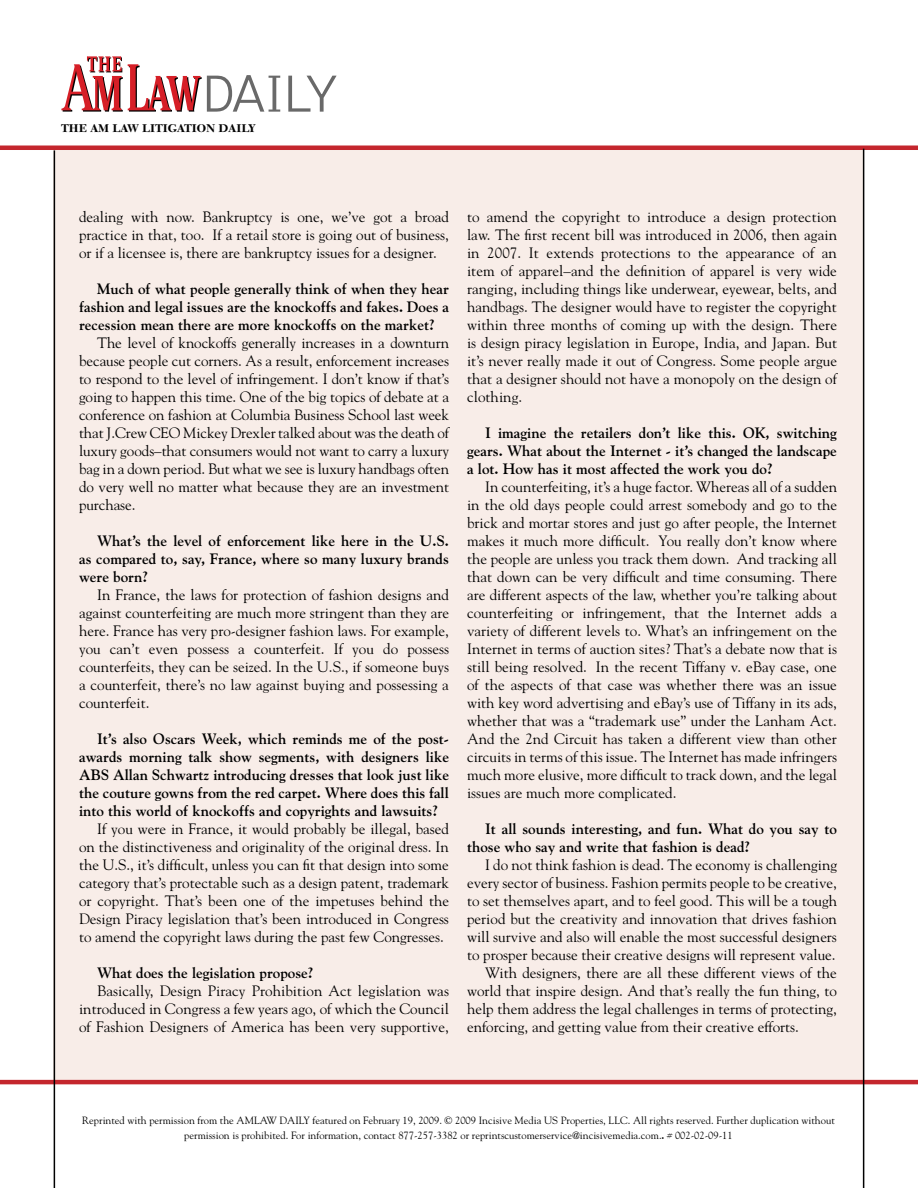
<style>
.page{position:relative;width:918px;height:1188px;background:#fff}
.page>*{position:absolute;margin:0;border:0;box-sizing:border-box;transform-origin:0 0}
.t1{font:300 54.15px "Bell Gothic";letter-spacing:-.09em;color:#696969}
.t2{font:15px/18px "Goudy";color:#000;text-align:justify}
.t3{font:700 15px/18px "Goudy";color:#000;text-align:justify}
.t4{font:300 12.15px "Bell Gothic";letter-spacing:-.1em;color:#000}
.t5{font:700 11.7px "New Caledonia";color:#000}
.t6{font:10.5px/15px "Goudy";color:#000;text-align:center}
.t7{font:8.1px "Myriad Pro";color:#000}
.s1{font-weight:700}
</style>
<div class="page">
<svg style="left:61px;top:56px;width:141px;height:56px"></svg>
<div style="left:54px;top:148px;width:810px;height:934px;background:#f8ede8"></div>
<hr style="left:0;top:146px;width:918px;height:4px;background:#c4262d">
<hr style="left:0;top:1080px;width:918px;height:4px;background:#c4262d">
<hr style="left:54px;top:150px;width:1px;height:1038px;background:#000">
<hr style="left:863px;top:149px;width:1px;height:1039px;background:#000">
<h1 class="t1" style="left:200px;top:65px;width:141px">DAILY</h1>
<p class="t5" style="left:61px;top:121px;width:196px">THE AM LAW LITIGATION DAILY</p>
<p class="t7" style="left:142px;top:209px;width:153px">When used in the header, doesn’t need a line</p>
<p class="t2" style="left:79px;top:208px;width:371px">dealing with now. Bankruptcy is one, we’ve got a broad practice in that, too. If a retail store is going out of business, or if a licensee is, there are bankruptcy issues for a designer.</p>
<p class="t3" style="left:79px;top:280px;width:371px;text-indent:18px">Much of what people generally think of when they hear fashion and legal issues are the knockoffs and fakes. Does a recession mean there are more knockoffs on the market?</p>
<p class="t2" style="left:79px;top:334px;width:372px;text-indent:18px">The level of knockoffs generally increases in a downturn because people cut corners. As a result, enforcement increases to respond to the level of infringement. I don’t know if that’s going to happen this time. One of the big topics of debate at a conference on fashion at Columbia Business School last week that J.Crew CEO Mickey Drexler talked about was the death of luxury goods–that consumers would not want to carry a luxury bag in a down period. But what we see is luxury handbags often do very well no matter what because they are an investment purchase.</p>
<p class="t3" style="left:79px;top:532px;width:371px;text-indent:18px">What’s the level of enforcement like here in the U.S. as compared to, say, France, where so many luxury brands were born?</p>
<p class="t2" style="left:79px;top:586px;width:371px;text-indent:18px">In France, the laws for protection of fashion designs and against counterfeiting are much more stringent than they are here. France has very pro-designer fashion laws. For example, you can’t even possess a counterfeit. If you do possess counterfeits, they can be seized. In the U.S., if someone buys a counterfeit, there’s no law against buying and possessing a counterfeit.</p>
<p class="t3" style="left:79px;top:730px;width:371px;text-indent:18px">It’s also Oscars Week, which reminds me of the post&shy;awards morning talk show segments, with designers like ABS Allan Schwartz introducing dresses that look just like the couture gowns from the red carpet. Where does this fall into this world of knockoffs and copyrights and lawsuits?</p>
<p class="t2" style="left:79px;top:820px;width:372px;text-indent:18px">If you were in France, it would probably be illegal, based on the distinctiveness and originality of the original dress. In the U.S., it’s difficult, unless you can fit that design into some category that’s protectable such as a design patent, trademark or copyright. That’s been one of the impetuses behind the Design Piracy legislation that’s been introduced in Congress to amend the copyright laws during the past few Congresses.</p>
<p class="t3" style="left:97px;top:964px;width:218px">What does the legislation propose?</p>
<p class="t2" style="left:79px;top:982px;width:371px;text-indent:18px">Basically, Design Piracy Prohibition Act legislation was introduced in Congress a few years ago, of which the Council of Fashion Designers of America has been very supportive,</p>
<p class="t4" style="left:141px;top:224px;width:107px">DAILY COLOR #696969</p>
<p class="t2" style="left:467px;top:208px;width:372px">to amend the copyright to introduce a design protection law. The first recent bill was introduced in 2006, then again in 2007. It extends protections to the appearance of an item of apparel–and the definition of apparel is very wide ranging, including things like underwear, eyewear, belts, and handbags. The designer would have to register the copyright within three months of coming up with the design. There is design piracy legislation in Europe, India, and Japan. But it’s never really made it out of Congress. Some people argue that a designer should not have a monopoly on the design of clothing.</p>
<p class="t3" style="left:467px;top:424px;width:371px;text-indent:18px">I imagine the retailers don’t like this. OK, switching gears. What about the Internet - it’s changed the landscape a lot. How has it most affected the work you do?</p>
<p class="t2" style="left:467px;top:478px;width:372px;text-indent:18px">In counterfeiting, it’s a huge factor. Whereas all of a sudden in the old days people could arrest somebody and go to the brick and mortar stores and just go after people, the Internet makes it much more difficult. You really don’t know where the people are unless you track them down. And tracking all that down can be very difficult and time consuming. There are different aspects of the law, whether you’re talking about counterfeiting or infringement, that the Internet adds a variety of different levels to. What’s an infringement on the Internet in terms of auction sites? That’s a debate now that is still being resolved. In the recent Tiffany v. eBay case, one of the aspects of that case was whether there was an issue with key word advertising and eBay’s use of Tiffany in its ads, whether that was a “trademark use” under the Lanham Act.<br>And the 2nd Circuit has taken a different view than other circuits in terms of this issue. The Internet has made infringers much more elusive, more difficult to track down, and the legal issues are much more complicated.</p>
<p class="t3" style="left:467px;top:820px;width:371px;text-indent:18px">It all sounds interesting, and fun. What do you say to those who say and write that fashion is dead?</p>
<p class="t2" style="left:485px;top:856px;width:353px">I do not think fashion is dead. The economy is challenging</p>
<p class="t2" style="left:467px;top:874px;width:371px">every sector of business. Fashion permits people to be creative,</p>
<p class="t2" style="left:467px;top:892px;width:372px">to set themselves apart, and to feel good. This will be a tough</p>
<p class="t2" style="left:467px;top:910px;width:371px">period but the creativity and innovation that drives fashion</p>
<p class="t2" style="left:467px;top:928px;width:371px">will survive and also will enable the most successful designers</p>
<p class="t2" style="left:467px;top:946px;width:370px">to prosper because their creative designs will represent value.</p>
<p class="t2" style="left:485px;top:964px;width:353px">With designers, there are all these different views of the</p>
<p class="t2" style="left:467px;top:982px;width:371px">world that inspire design. And that’s really the fun thing, to</p>
<p class="t2" style="left:467px;top:1000px;width:371px">help them address the legal challenges in terms of protecting,</p>
<p class="t2" style="left:467px;top:1018px;width:333px">enforcing, and getting value from their creative efforts.</p>
<p class="t6" style="left:82px;top:1113px;width:754px">Reprinted with permission from the AmLaw Daily featured on February 19, 2009. © 2009 Incisive Media US Properties, LLC. All rights reserved. Further duplication without permission is prohibited. For information, contact 877-257-3382 or reprintscustomerservice@incisivemedia.com.<span class="s1">.</span> # 002-02-09-11</p>
</div>
